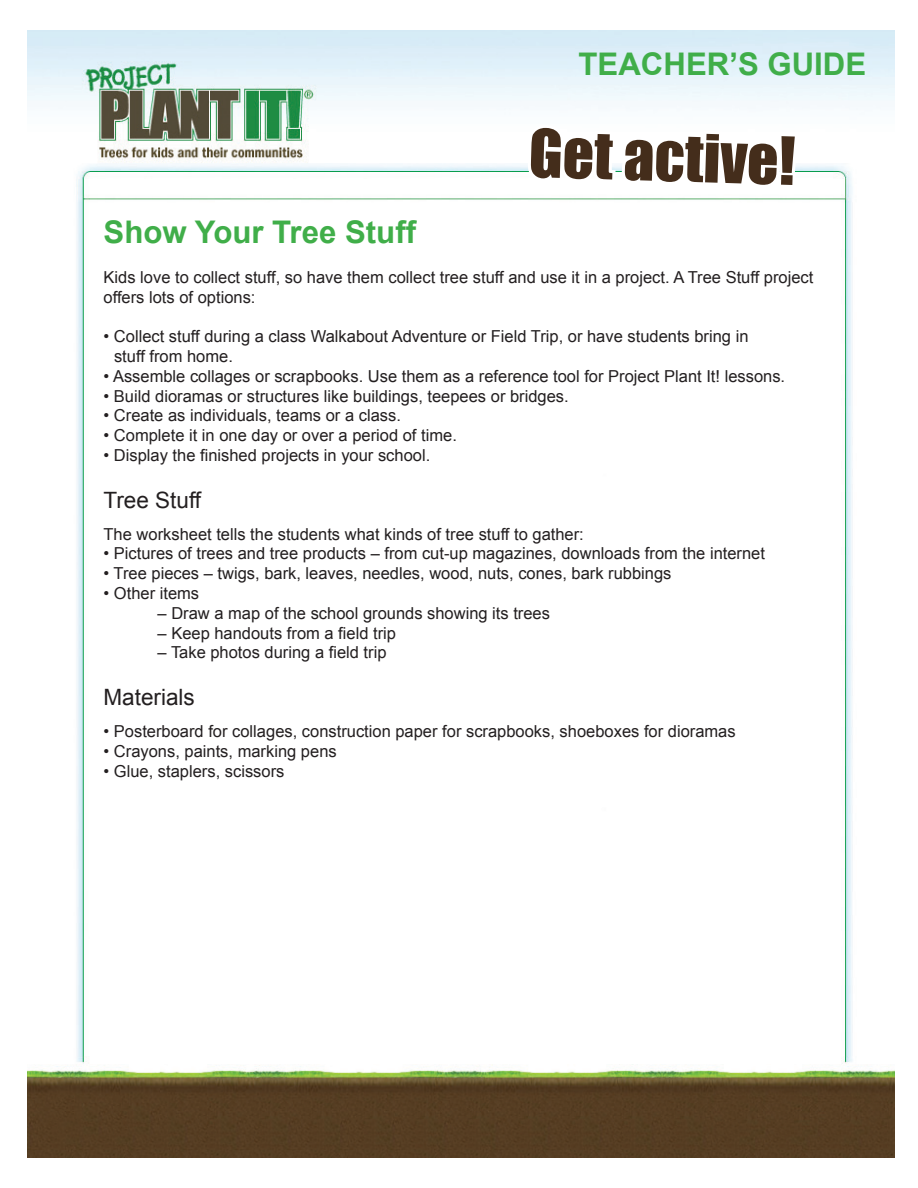
<style>
.page{position:relative;width:918px;height:1188px;background:#fff}
.page>*{position:absolute;margin:0;border:0;box-sizing:border-box;transform-origin:0 0}
.t1{font:61.35px "Impact";color:#442d1b}
.t2{font:700 31.2px "Arial";color:#40ae49}
.t3{font:22.5px "Arial";color:#231f20}
.t4{font:16.5px/19.8px "Arial";color:#231f20}
</style>
<div class="page">
<img style="left:27px;top:30px;width:868px;height:1128px">
<svg style="left:524px;top:30px;width:278px;height:547px"></svg>
<p class="t2" style="left:579px;top:43px;width:289px">TEACHER’S GUIDE</p>
<p class="t1" style="left:531px;top:105px;width:268px;rotate:2deg">Get active!</p>
<p class="t2" style="left:104px;top:212px;width:314px">Show Your Tree Stuff</p>
<p class="t4" style="left:104px;top:267px;width:711px">Kids love to collect stuff, so have them collect tree stuff and use it in a project. A Tree Stuff project offers lots of options:</p>
<p class="t4" style="left:114px;top:327px;width:636px;text-indent:-10px">• Collect stuff during a class Walkabout Adventure or Field Trip, or have students bring in stuff from home.</p>
<p class="t4" style="left:104px;top:366px;width:683px">• Assemble collages or scrapbooks. Use them as a reference tool for Project Plant It! lessons.</p>
<p class="t4" style="left:104px;top:386px;width:467px">• Build dioramas or structures like buildings, teepees or bridges.</p>
<p class="t4" style="left:104px;top:406px;width:299px">• Create as individuals, teams or a class.</p>
<p class="t4" style="left:104px;top:426px;width:355px">• Complete it in one day or over a period of time.</p>
<p class="t4" style="left:104px;top:445px;width:328px">• Display the finished projects in your school.</p>
<p class="t3" style="left:104px;top:485px;width:99px">Tree Stuff</p>
<p class="t4" style="left:104px;top:524px;width:482px">The worksheet tells the students what kinds of tree stuff to gather:</p>
<p class="t4" style="left:104px;top:544px;width:663px">• Pictures of trees and tree products – from cut-up magazines, downloads from the internet</p>
<p class="t4" style="left:104px;top:564px;width:569px">• Tree pieces – twigs, bark, leaves, needles, wood, nuts, cones, bark rubbings</p>
<p class="t4" style="left:104px;top:583px;width:97px">• Other items</p>
<p class="t4" style="left:158px;top:603px;width:394px">– Draw a map of the school grounds showing its trees</p>
<p class="t4" style="left:158px;top:623px;width:240px">– Keep handouts from a field trip</p>
<p class="t4" style="left:158px;top:643px;width:230px">– Take photos during a field trip</p>
<p class="t3" style="left:104px;top:683px;width:93px">Materials</p>
<p class="t4" style="left:104px;top:721px;width:634px">• Posterboard for collages, construction paper for scrapbooks, shoeboxes for dioramas</p>
<p class="t4" style="left:104px;top:741px;width:235px">• Crayons, paints, marking pens</p>
<p class="t4" style="left:104px;top:761px;width:182px">• Glue, staplers, scissors</p>
</div>
